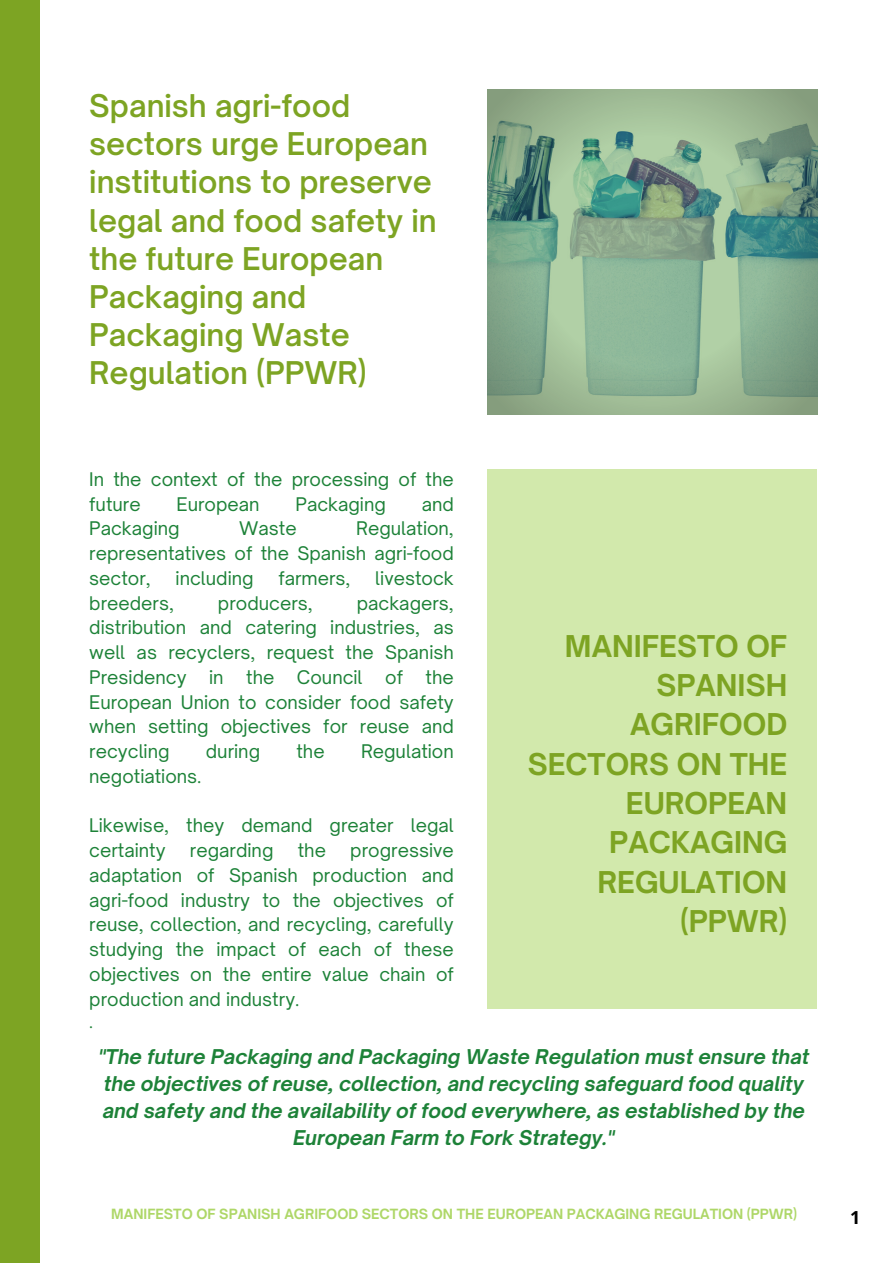
<style>
.page{position:relative;width:893px;height:1264px;background:#fff}
.page>*{position:absolute;margin:0;border:0;box-sizing:border-box;transform-origin:0 0}
.t1{font:600 30px/38.2px "Open Sauce One";color:#7da423}
.t2{font:700 28.65px/39.3px "Open Sauce One";color:#7da423;text-align:right}
.t3{font:italic 700 19.5px/27px "Open Sauce One";color:#1d8238;text-align:center}
.t4{font:18px/24.8px "Open Sauce One";color:#1d8238;text-align:justify}
.t5{font:700 18px "Open Sans";color:#000}
.t6{font:16.5px "Open Sauce One";color:#1d8238}
.t7{font:700 13.5px "Open Sauce One";color:#aed768}
</style>
<div class="page">
<div style="left:487px;top:468px;width:330px;height:540px;background:#d2e9ac"></div>
<div style="left:0;top:0;width:39px;height:1262px;background:#7da423"></div>
<svg style="left:487px;top:89px;width:330px;height:325px;background:#86ac8f"></svg>
<p class="t1" style="left:89px;top:86px;width:349px">Spanish agri-food sectors urge European institutions to preserve legal and food safety in the future European<br>Packaging and<br>Packaging Waste<br>Regulation (PPWR)</p>
<p class="t4" style="left:89px;top:466px;width:366px">In the context of the processing of the future</p>
<p class="t4" style="left:177px;top:491px;width:84px">European</p>
<p class="t4" style="left:295px;top:491px;width:92px">Packaging</p>
<p class="t4" style="left:421px;top:491px;width:34px">and</p>
<p class="t4" style="left:89px;top:516px;width:92px">Packaging</p>
<p class="t4" style="left:239px;top:516px;width:59px">Waste</p>
<p class="t4" style="left:89px;top:516px;width:366px;text-indent:267px">Regulation, representatives of the Spanish agri-food sector,</p>
<p class="t4" style="left:176px;top:565px;width:79px">including</p>
<p class="t4" style="left:278px;top:565px;width:74px">farmers,</p>
<p class="t4" style="left:375px;top:565px;width:80px">livestock</p>
<p class="t4" style="left:89px;top:590px;width:366px;text-indent:267px">packagers, distribution and catering industries, as well as recyclers, request the Spanish Presidency</p>
<p class="t4" style="left:89px;top:590px;width:86px">breeders,</p>
<p class="t4" style="left:218px;top:590px;width:96px">producers,</p>
<p class="t4" style="left:209px;top:664px;width:16px">in</p>
<p class="t4" style="left:246px;top:664px;width:30px">the</p>
<p class="t4" style="left:297px;top:664px;width:67px">Council</p>
<p class="t4" style="left:385px;top:664px;width:19px">of</p>
<p class="t4" style="left:89px;top:664px;width:366px;text-indent:336px">the European Union to consider food safety when setting objectives for reuse and recycling</p>
<p class="t4" style="left:206px;top:739px;width:56px">during</p>
<p class="t4" style="left:296px;top:739px;width:30px">the</p>
<p class="t4" style="left:361px;top:739px;width:94px">Regulation</p>
<p class="t4" style="left:89px;top:763px;width:114px">negotiations.</p>
<p class="t4" style="left:89px;top:813px;width:366px">Likewise, they demand greater legal certainty</p>
<p class="t4" style="left:89px;top:837px;width:366px;text-indent:261px">progressive adaptation of Spanish production and agri-food industry to the objectives of reuse, collection, and recycling, carefully studying the impact of each of these objectives on the entire value chain of production and industry.</p>
<p class="t6" style="left:89px;top:1011px;width:5px">.</p>
<p class="t4" style="left:190px;top:837px;width:85px">regarding</p>
<p class="t4" style="left:298px;top:837px;width:30px">the</p>
<p class="t2" style="left:527px;top:626px;width:261px">MANIFESTO OF<br>SPANISH<br>AGRIFOOD<br>SECTORS ON THE<br>EUROPEAN<br>PACKAGING<br>REGULATION (PPWR)</p>
<p class="t3" style="left:98px;top:1042px;width:712px">"The future Packaging and Packaging Waste Regulation must ensure that the objectives of reuse, collection, and recycling safeguard food quality and safety and the availability of food everywhere, as established by the European Farm to Fork Strategy."</p>
<p class="t7" style="left:111px;top:1205px;width:687px">MANIFESTO OF SPANISH AGRIFOOD SECTORS ON THE EUROPEAN PACKAGING REGULATION (PPWR)</p>
<p class="t5" style="left:849px;top:1204px;width:12px">1</p>
</div>
